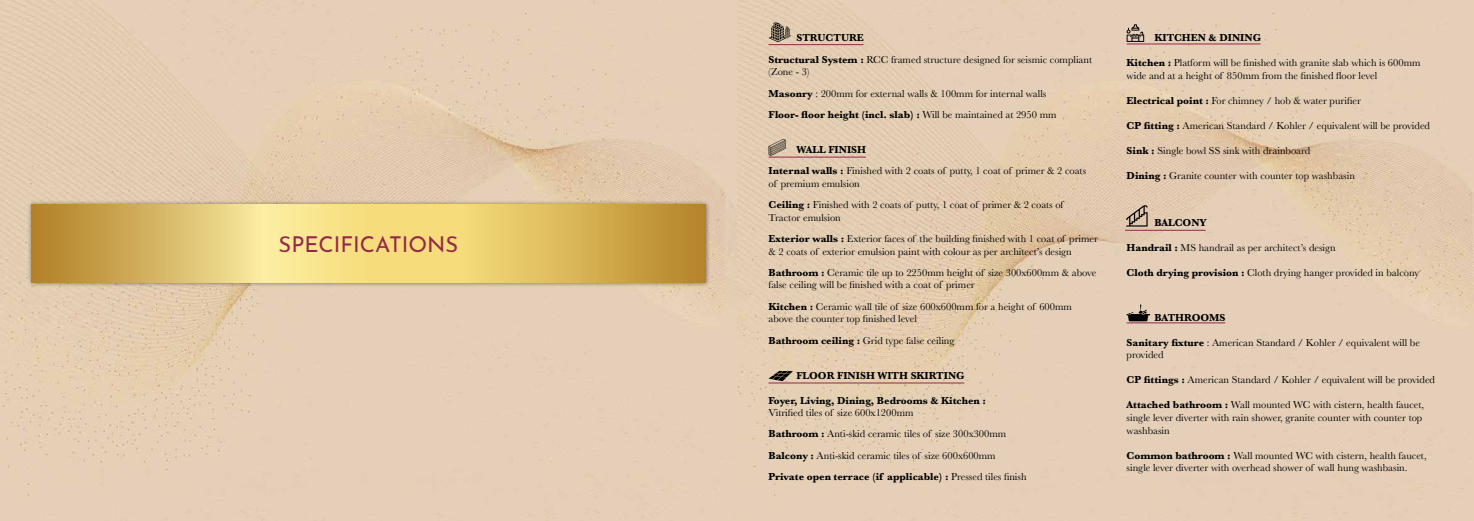
<style>
.page{position:relative;width:1474px;height:521px;background:#fff}
.page>*{position:absolute;margin:0;border:0;box-sizing:border-box;transform-origin:0 0}
.t1{font:21.88px "Josefin Sans";color:#94284b}
.t2{font:10.5px/21.3px "Baskerville";color:#000}
.t3{font:700 10.5px "Baskerville";color:#000}
.s1{font-weight:700}
</style>
<div class="page">
<img style="left:0;top:0;width:1473px;height:521px">
<svg style="left:768px;top:22px;width:23px;height:20px"></svg>
<svg style="left:768px;top:139px;width:17px;height:17px"></svg>
<svg style="left:768px;top:371px;width:25px;height:10px"></svg>
<svg style="left:1126px;top:24px;width:18px;height:18px"></svg>
<svg style="left:1126px;top:205px;width:21px;height:22px"></svg>
<svg style="left:1126px;top:304px;width:24px;height:17px"></svg>
<hr style="left:768px;top:44px;width:95px;height:1px;background:#94284b">
<hr style="left:1125px;top:230px;width:80px;height:1px;background:#94284b">
<hr style="left:1126px;top:322px;width:99px;height:1px;background:#94284b">
<hr style="left:768px;top:157px;width:98px;height:1px;background:#94284b">
<hr style="left:768px;top:382px;width:196px;height:1px;background:#94284b">
<hr style="left:1126px;top:44px;width:134px;height:1px;background:#94284b">
<div style="left:27px;top:200px;width:683px;height:88px;background:#000;opacity:.5"></div>
<svg style="left:32px;top:205px;width:673px;height:78px;background:#dfbf66"></svg>
<h1 class="t1" style="left:278px;top:226px;width:181px">SPECIFICATIONS</h1>
<p class="t2" style="left:768px;top:28px;width:325px;text-indent:28px"><span class="s1">STRUCTURE<br>Structural System :</span> RCC framed structure designed for seismic compliant</p>
<p class="t2" style="left:768px;top:61px;width:289px">(Zone - 3)<br><span class="s1">Masonry</span> : 200mm for external walls &amp; 100mm for internal walls<br><span class="s1">Floor- floor height (incl. slab) :</span> Will be maintained at 2950 mm</p>
<p class="t2" style="left:768px;top:139px;width:319px;text-indent:28px"><span class="s1">WALL FINISH<br>Internal walls :</span> Finished with 2 coats of putty, 1 coat of primer &amp; 2 coats</p>
<p class="t2" style="left:768px;top:173px;width:296px">of premium emulsion<br><span class="s1">Ceiling :</span> Finished with 2 coats of putty, 1 coat of primer &amp; 2 coats of</p>
<p class="t2" style="left:768px;top:207px;width:331px">Tractor emulsion<br><span class="s1">Exterior walls :</span> Exterior faces of the building finished with 1 coat of primer</p>
<p class="t2" style="left:768px;top:241px;width:329px">&amp; 2 coats of exterior emulsion paint with colour as per architect’s design<br><span class="s1">Bathroom :</span> Ceramic tile up to 2250mm height of size 300x600mm &amp; above</p>
<p class="t2" style="left:768px;top:274px;width:305px">false ceiling will be finished with a coat of primer<br><span class="s1">Kitchen :</span> Ceramic wall tile of size 600x600mm for a height of 600mm</p>
<p class="t2" style="left:768px;top:308px;width:187px">above the counter top finished level<br><span class="s1">Bathroom ceiling :</span> Grid type false ceiling</p>
<p class="t3" style="left:796px;top:368px;width:169px">FLOOR FINISH WITH SKIRTING</p>
<p class="t3" style="left:768px;top:393px;width:219px">Foyer, Living, Dining, Bedrooms &amp; Kitchen :</p>
<p class="t2" style="left:768px;top:402px;width:260px">Vitrified tiles of size 600x1200mm<br><span class="s1">Bathroom :</span> Anti-skid ceramic tiles of size 300x300mm <span class="s1">Balcony :</span> Anti-skid ceramic tiles of size 600x600mm <span class="s1">Private open terrace (if applicable) :</span> Pressed tiles finish</p>
<p class="t3" style="left:1154px;top:30px;width:108px">KITCHEN &amp; DINING</p>
<p class="t2" style="left:1126px;top:56px;width:295px;line-height:12.6px"><span class="s1">Kitchen :</span> Platform will be finished with granite slab which is 600mm wide and at a height of 850mm from the finished floor level</p>
<p class="t2" style="left:1126px;top:90px;width:236px"><span class="s1">Electrical point :</span> For chimney / hob &amp; water purifier</p>
<p class="t2" style="left:1126px;top:115px;width:305px"><span class="s1">CP fitting :</span> American Standard / Kohler / equivalent will be provided</p>
<p class="t2" style="left:1126px;top:140px;width:185px"><span class="s1">Sink :</span> Single bowl SS sink with drainboard</p>
<p class="t2" style="left:1126px;top:165px;width:230px"><span class="s1">Dining :</span> Granite counter with counter top washbasin</p>
<p class="t3" style="left:1154px;top:215px;width:54px">BALCONY</p>
<p class="t2" style="left:1126px;top:237px;width:211px"><span class="s1">Handrail :</span> MS handrail as per architect’s design</p>
<p class="t2" style="left:1126px;top:262px;width:294px"><span class="s1">Cloth drying provision :</span> Cloth drying hanger provided in balcony</p>
<p class="t3" style="left:1154px;top:310px;width:72px">BATHROOMS</p>
<p class="t2" style="left:1126px;top:336px;width:295px;line-height:12.6px"><span class="s1">Sanitary fixture</span> : American Standard / Kohler / equivalent will be provided</p>
<p class="t2" style="left:1126px;top:369px;width:310px"><span class="s1">CP fittings :</span> American Standard / Kohler / equivalent will be provided</p>
<p class="t2" style="left:1126px;top:399px;width:299px;line-height:12.6px"><span class="s1">Attached bathroom :</span> Wall mounted WC with cistern, health faucet, single lever diverter with rain shower, granite counter with counter top washbasin</p>
<p class="t2" style="left:1126px;top:449px;width:301px;line-height:12.6px"><span class="s1">Common bathroom :</span> Wall mounted WC with cistern, health faucet, single lever diverter with overhead shower of wall hung washbasin.</p>
</div>
